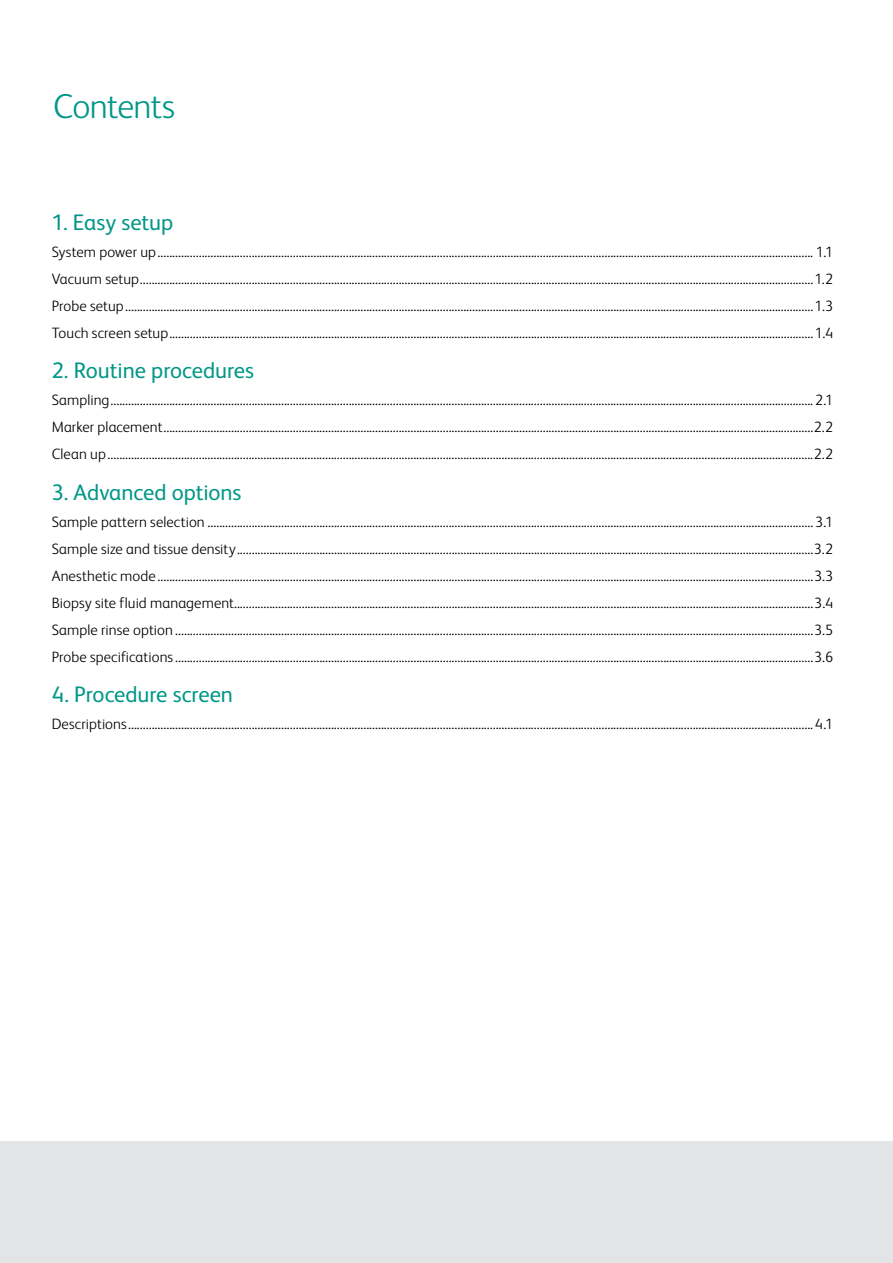
<style>
.page{position:relative;width:893px;height:1263px;background:#fff}
.page>*{position:absolute;margin:0;border:0;box-sizing:border-box;transform-origin:0 0}
.t1{font:300 34.5px "FS Albert Pro";letter-spacing:-.02em;color:#009787}
.t2{font:22.5px "FS Albert Pro";letter-spacing:-.005em;color:#009787}
.t3{font:300 15px/27px "FS Albert Pro";letter-spacing:.005em;color:#000;text-align:justify}
</style>
<div class="page">
<div style="left:0;top:1141px;width:893px;height:122px;background:#e3e4e6"></div>
<h1 class="t1" style="left:53px;top:82px;width:124px">Contents</h1>
<h2 class="t2" style="left:52px;top:206px;width:123px">1. Easy setup</h2>
<p class="t3" style="left:52px;top:237px;width:783px">System power up............................................................................................................................................................................................................................... 1.1<br>Vacuum setup.....................................................................................................................................................................................................................................1.2<br>Probe setup..........................................................................................................................................................................................................................................1.3<br>Touch screen setup...........................................................................................................................................................................................................................1.4</p>
<h2 class="t2" style="left:52px;top:354px;width:204px">2. Routine procedures</h2>
<p class="t3" style="left:52px;top:385px;width:783px">Sampling...............................................................................................................................................................................................................................................2.1<br>Marker placement.............................................................................................................................................................................................................................2.2<br>Clean up................................................................................................................................................................................................................................................2.2</p>
<h2 class="t2" style="left:52px;top:476px;width:191px">3. Advanced options</h2>
<p class="t3" style="left:52px;top:507px;width:783px">Sample pattern selection ..............................................................................................................................................................................................................3.1<br>Sample size and tissue density....................................................................................................................................................................................................3.2<br>Anesthetic mode...............................................................................................................................................................................................................................3.3<br>Biopsy site fluid management.....................................................................................................................................................................................................3.4<br>Sample rinse option .........................................................................................................................................................................................................................3.5<br>Probe specifications.........................................................................................................................................................................................................................3.6</p>
<h2 class="t2" style="left:52px;top:678px;width:183px">4. Procedure screen</h2>
<p class="t3" style="left:52px;top:709px;width:783px">Descriptions.........................................................................................................................................................................................................................................4.1</p>
</div>
